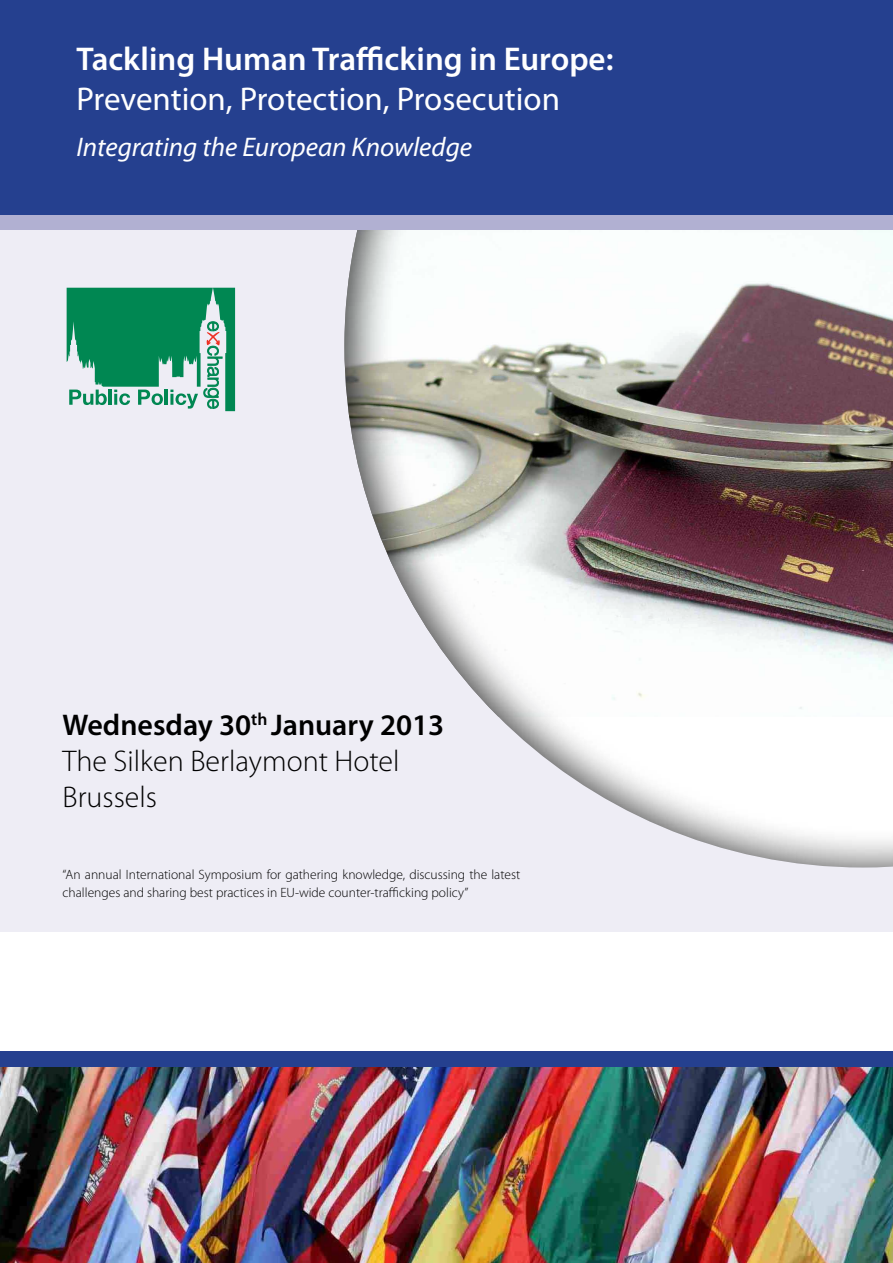
<style>
.page{position:relative;width:893px;height:1263px;background:#fff}
.page>*{position:absolute;margin:0;border:0;box-sizing:border-box;transform-origin:0 0}
.t1{font:600 33px "Myriad Pro";color:#fff}
.t2{font:33px "Myriad Pro";color:#fff}
.t3{font:300 30px/36px "Myriad Pro";color:#000}
.t4{font:italic 27px "Myriad Pro";color:#fff}
.t5{font:300 13.5px/18px "Myriad Pro";color:#000}
.s1{font-weight:600}
</style>
<div class="page">
<div style="left:0;top:0;width:893px;height:931px;background:#eeedf5"></div>
<div style="left:343px;top:0;width:550px;height:868px;background:#000;opacity:.75"></div>
<div style="left:0;top:0;width:893px;height:215px;background:#25408f"></div>
<div style="left:0;top:215px;width:893px;height:14px;background:#b1b0d2"></div>
<div style="left:0;top:1051px;width:893px;height:16px;background:#25408f"></div>
<img style="left:0;top:1067px;width:893px;height:196px">
<svg style="left:67px;top:288px;width:168px;height:123px"></svg>
<h1 class="t1" style="left:77px;top:38px;width:538px">Tackling Human Trafficking in Europe:</h1>
<h1 class="t2" style="left:77px;top:78px;width:485px">Prevention, Protection, Prosecution</h1>
<h3 class="t4" style="left:77px;top:130px;width:397px">Integrating the European Knowledge</h3>
<h2 class="t3" style="left:63px;top:707px;width:383px"><span class="s1">Wednesday 30</span><sup>th</sup> <span class="s1">January 2013<br></span>The Silken Berlaymont Hotel<br>Brussels</h2>
<p class="t5" style="left:63px;top:865px;width:459px">“An annual International Symposium for gathering knowledge, discussing the latest challenges and sharing best practices in EU-wide counter-trafficking policy”</p>
</div>
